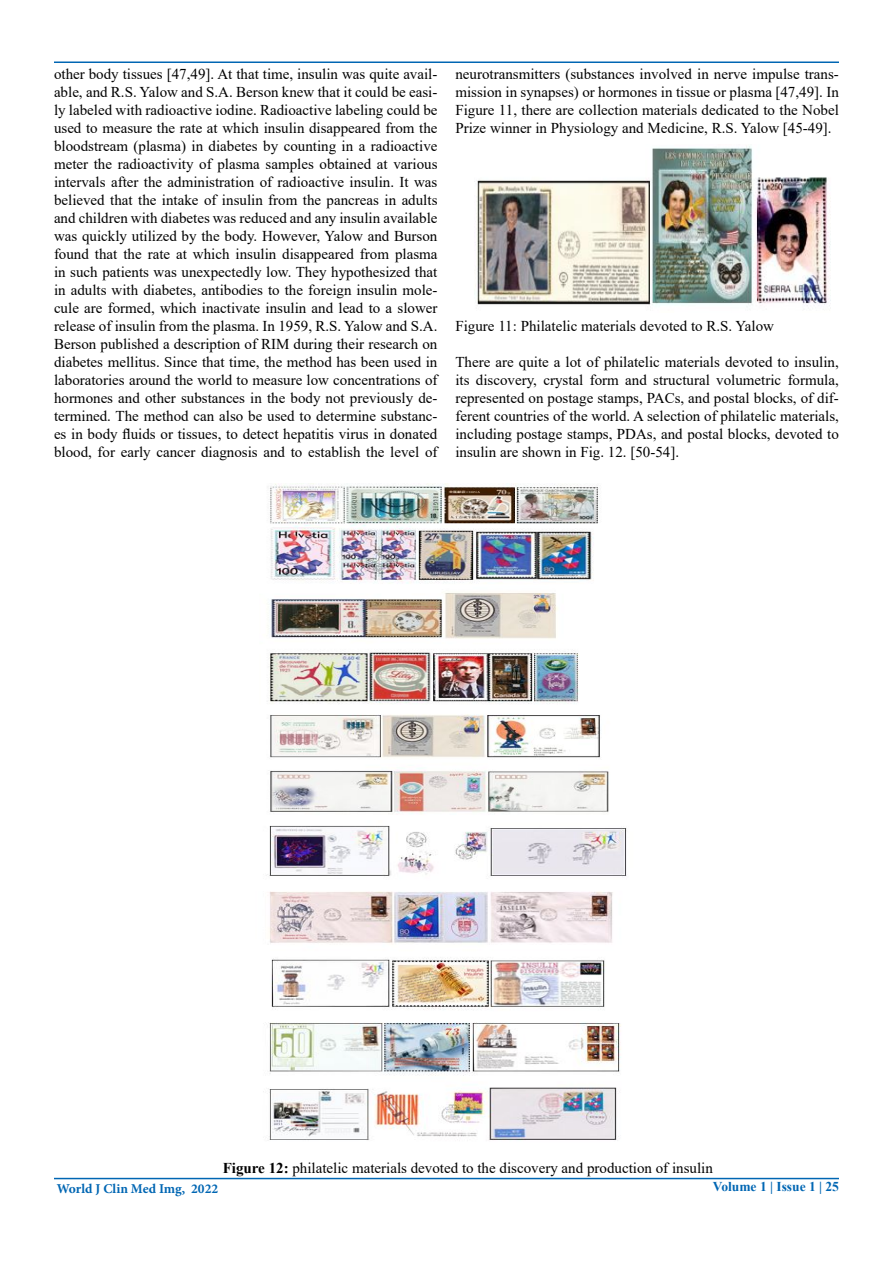
<style>
.page{position:relative;width:893px;height:1263px;background:#fff}
.page>*{position:absolute;margin:0;border:0;box-sizing:border-box;transform-origin:0 0}
.t1{font:15px/18px "Times New Roman";color:#000;text-align:justify}
.t2{font:700 13.5px "Minion Pro";color:#0066b3}
.t3{font:700 13.5px "Times New Roman";color:#0066b3}
.s1{font-weight:700}
</style>
<div class="page">
<hr style="left:54px;top:1178px;width:785px;height:1px;background:#0066b3">
<hr style="left:54px;top:62px;width:785px;height:1px;background:#0066b3">
<img style="left:474px;top:146px;width:357px;height:160px">
<img style="left:269px;top:483px;width:340px;height:331px">
<img style="left:263px;top:825px;width:364px;height:315px">
<p class="t1" style="left:54px;top:64px;width:385px">other body tissues [47,49]. At that time, insulin was quite avail&shy;able, and R.S. Yalow and S.A. Berson knew that it could be easi&shy;ly labeled with radioactive iodine. Radioactive labeling could be used to measure the rate at which insulin disappeared from the bloodstream (plasma) in diabetes by counting in a radioactive meter the radioactivity of plasma samples obtained at various intervals after the administration of radioactive insulin. It was believed that the intake of insulin from the pancreas in adults and children with diabetes was reduced and any insulin available was quickly utilized by the body. However, Yalow and Burson found that the rate at which insulin disappeared from plasma in such patients was unexpectedly low. They hypothesized that in adults with diabetes, antibodies to the foreign insulin mole&shy;cule are formed, which inactivate insulin and lead to a slower release of insulin from the plasma. In 1959, R.S. Yalow and S.A.<br>Berson published a description of RIM during their research on diabetes mellitus. Since that time, the method has been used in laboratories around the world to measure low concentrations of hormones and other substances in the body not previously de&shy;termined. The method can also be used to determine substanc&shy;es in body fluids or tissues, to detect hepatitis virus in donated blood, for early cancer diagnosis and to establish the level of</p>
<p class="t1" style="left:455px;top:64px;width:385px">neurotransmitters (substances involved in nerve impulse trans&shy;mission in synapses) or hormones in tissue or plasma [47,49]. In Figure 11, there are collection materials dedicated to the Nobel Prize winner in Physiology and Medicine, R.S. Yalow [45-49].</p>
<p class="t1" style="left:455px;top:316px;width:320px">Figure 11: Philatelic materials devoted to R.S. Yalow</p>
<p class="t1" style="left:455px;top:352px;width:385px">There are quite a lot of philatelic materials devoted to insulin, its discovery, crystal form and structural volumetric formula, represented on postage stamps, PACs, and postal blocks, of dif&shy;ferent countries of the world. A selection of philatelic materials, including postage stamps, PDAs, and postal blocks, devoted to insulin are shown in Fig. 12. [50-54].</p>
<p class="t1" style="left:223px;top:1159px;width:492px"><span class="s1">Figure 12:</span> philatelic materials devoted to the discovery and production of insulin</p>
<p class="t2" style="left:57px;top:1179px;width:163px">World J Clin Med Img, 2022</p>
<p class="t3" style="left:713px;top:1177px;width:128px">Volume 1 | Issue 1 | 25</p>
</div>
